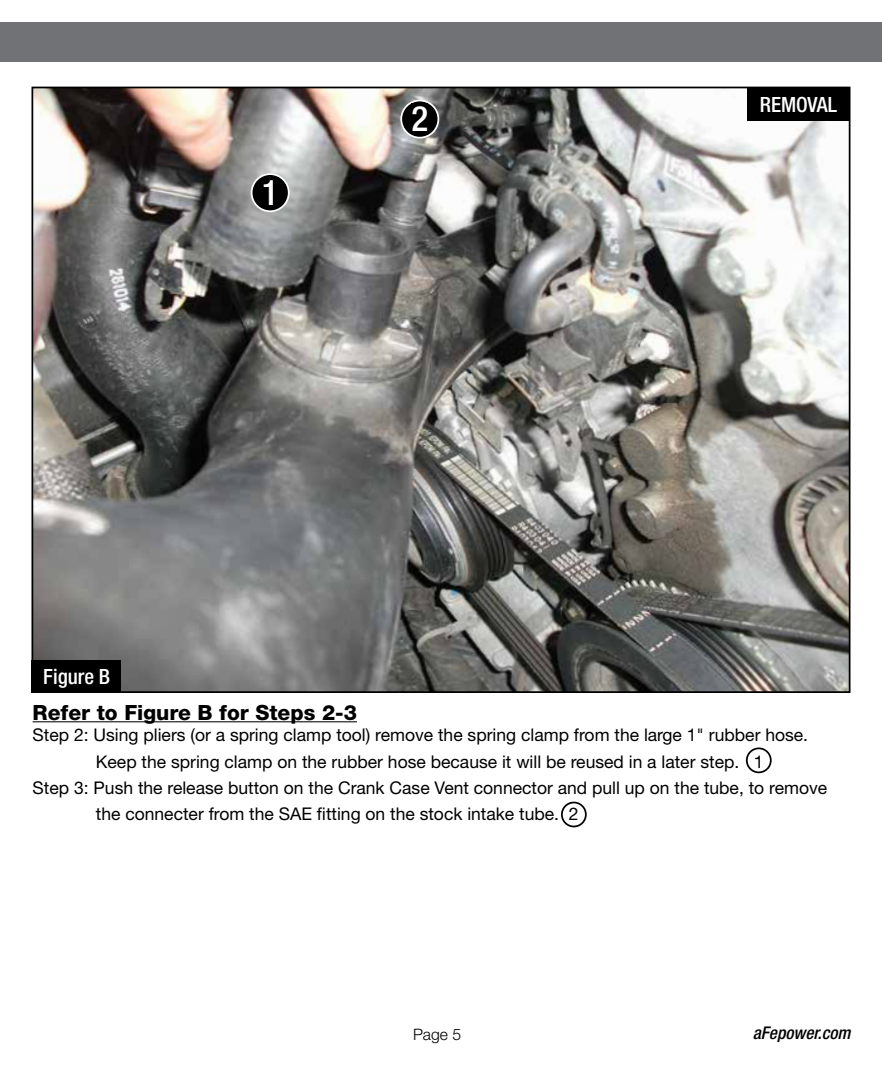
<style>
.page{position:relative;width:882px;height:1071px;background:#fff}
.page>*{position:absolute;margin:0;border:0;box-sizing:border-box;transform-origin:0 0}
.t1{font:500 condensed 35px "Helvetica Neue";color:#fff}
.t2{font:800 21px "Helvetica Neue";color:#000}
.t3{font:500 condensed 21px "Helvetica Neue";color:#fff}
.t4{font:17.5px "Helvetica Neue";color:#000}
.t5{font:italic 500 condensed 17.5px "Helvetica Neue";color:#000}
.t6{font:300 15.75px "Helvetica Neue";color:#000}
</style>
<div class="page">
<div style="left:0;top:23px;width:882px;height:39px;background:#717275"></div>
<hr style="left:33px;top:721px;width:324px;height:1px;background:#000">
<img style="left:35px;top:90px;width:812px;height:600px">
<div style="left:561px;top:802px;width:26px;height:25px;border:2px solid #000;border-radius:50%"></div>
<div style="left:747px;top:88px;width:103px;height:33px;background:#000"></div>
<div style="left:746px;top:747px;width:26px;height:26px;border:2px solid #000;border-radius:50%"></div>
<div style="left:252px;top:174px;width:37px;height:37px;background:#000;border-radius:50%"></div>
<div style="left:251px;top:173px;width:39px;height:39px;border:2px solid #fff;border-radius:50%"></div>
<div style="left:262px;top:177px;width:17px;height:28px;background:#000"></div>
<div style="left:401px;top:101px;width:37px;height:37px;background:#000;border-radius:50%"></div>
<div style="left:400px;top:100px;width:39px;height:39px;border:2px solid #fff;border-radius:50%"></div>
<div style="left:411px;top:104px;width:17px;height:27px;background:#000"></div>
<div style="left:32px;top:660px;width:89px;height:33px;background:#000"></div>
<h1 class="t1" style="left:262px;top:171px;width:18px">1</h1>
<h1 class="t1" style="left:411px;top:98px;width:18px">2</h1>
<p class="t3" style="left:43px;top:664px;width:68px">Figure B</p>
<p class="t3" style="left:760px;top:92px;width:79px">REMOVAL</p>
<p class="t2" style="left:33px;top:700px;width:326px">Refer to Figure B for Steps 2-3</p>
<p class="t4" style="left:33px;top:725px;width:777px">Step 2: Using pliers (or a spring clamp tool) remove the spring clamp from the large 1" rubber hose.</p>
<p class="t4" style="left:96px;top:751px;width:669px">Keep the spring clamp on the rubber hose because it will be reused in a later step. 1</p>
<p class="t4" style="left:33px;top:777px;width:796px">Step 3: Push the release button on the Crank Case Vent connector and pull up on the tube, to remove</p>
<p class="t4" style="left:96px;top:803px;width:484px">the connecter from the SAE fitting on the stock intake tube. 2</p>
<p class="t6" style="left:413px;top:1024px;width:50px">Page 5</p>
<p class="t5" style="left:753px;top:1023px;width:99px">aFepower.com</p>
</div>
